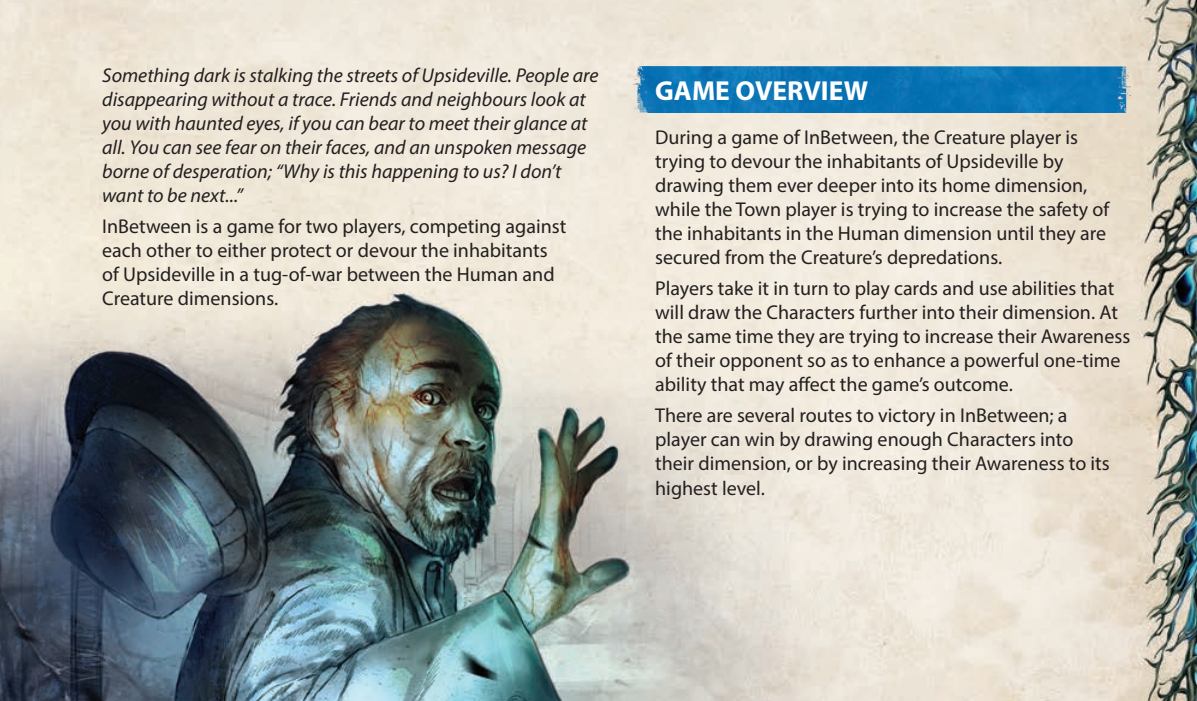
<style>
.page{position:relative;width:1197px;height:701px;background:#fff}
.page>*{position:absolute;margin:0;border:0;box-sizing:border-box;transform-origin:0 0}
.t1{font:700 27.5px "Myriad Pro";color:#fff}
.t2{font:20px/24px "Myriad Pro";color:#231f20}
.t3{font:italic 20px/24px "Myriad Pro";color:#231f20}
</style>
<div class="page">
<img style="left:0;top:0;width:1196px;height:700px">
<img style="left:634px;top:67px;width:496px;height:46px">
<p class="t3" style="left:102px;top:63px;width:498px">Something dark is stalking the streets of Upsideville. People are disappearing without a trace. Friends and neighbours look at you with haunted eyes, if you can bear to meet their glance at all. You can see fear on their faces, and an unspoken message borne of desperation; “Why is this happening to us? I don’t want to be next...”</p>
<p class="t2" style="left:102px;top:214px;width:466px">InBetween is a game for two players, competing against each other to either protect or devour the inhabitants of Upsideville in a tug-of-war between the Human and Creature dimensions.</p>
<h1 class="t1" style="left:655px;top:73px;width:214px">GAME OVERVIEW</h1>
<p class="t2" style="left:655px;top:125px;width:455px">During a game of InBetween, the Creature player is trying to devour the inhabitants of Upsideville by drawing them ever deeper into its home dimension, while the Town player is trying to increase the safety of the inhabitants in the Human dimension until they are secured from the Creature’s depredations.</p>
<p class="t2" style="left:655px;top:276px;width:476px">Players take it in turn to play cards and use abilities that will draw the Characters further into their dimension. At the same time they are trying to increase their Awareness of their opponent so as to enhance a powerful one-time ability that may affect the game’s outcome.</p>
<p class="t2" style="left:655px;top:403px;width:456px">There are several routes to victory in InBetween; a player can win by drawing enough Characters into their dimension, or by increasing their Awareness to its highest level.</p>
</div>
